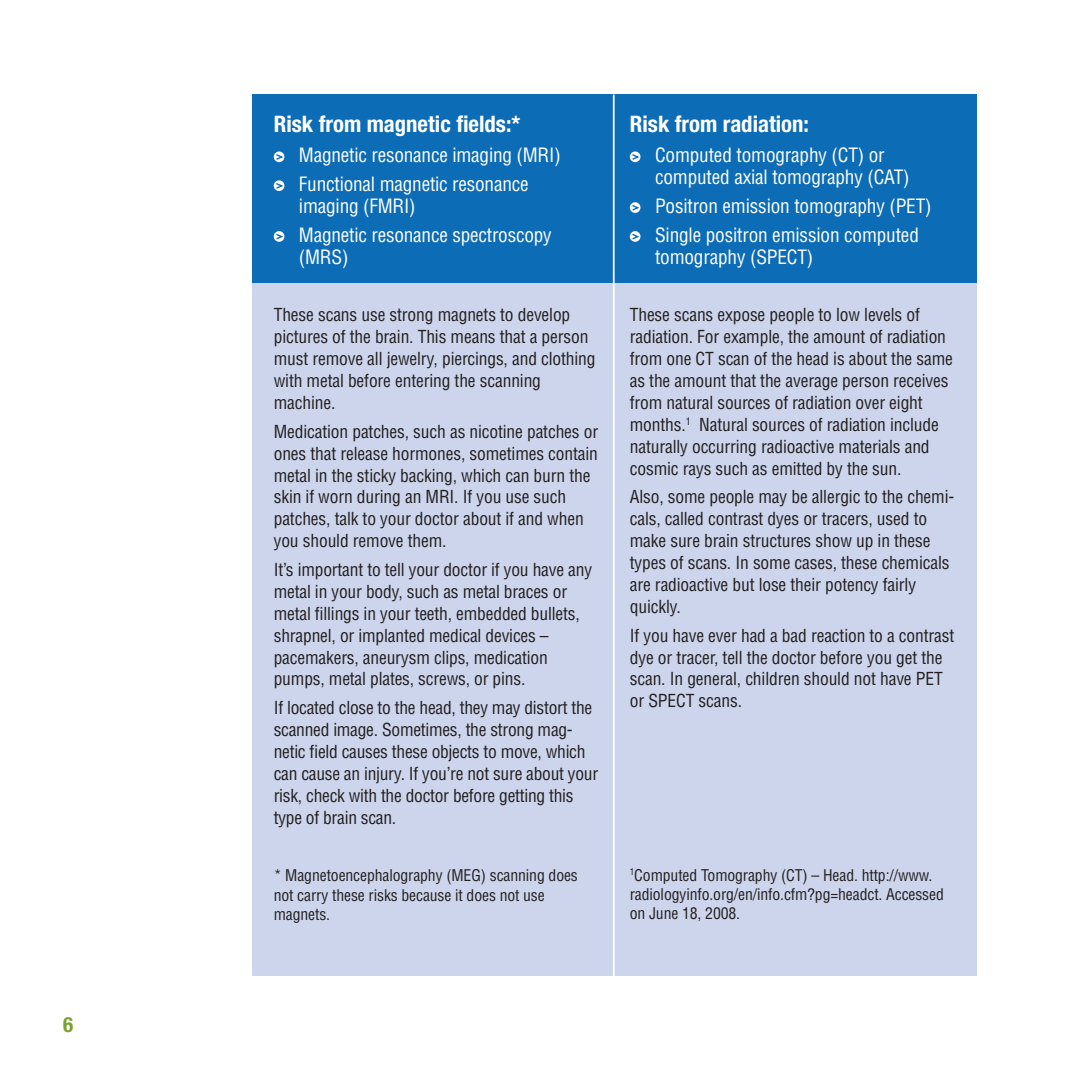
<style>
.page{position:relative;width:1071px;height:1071px;background:#fff}
.page>*{position:absolute;margin:0;border:0;box-sizing:border-box;transform-origin:0 0}
.t1{font:700 condensed 22.75px "Helvetica Neue";color:#fff}
.t2{font:700 condensed 21px "Helvetica Neue";color:#78a22d}
.t3{font:condensed 19.25px/21.9px "Helvetica";letter-spacing:-.01em;color:#fff}
.t4{font:condensed 17.5px/21.9px "Helvetica";letter-spacing:-.01em;color:#231f20}
.t5{font:condensed 15.75px/19.2px "Helvetica";letter-spacing:-.01em;color:#231f20}
</style>
<div class="page">
<div style="left:252px;top:94px;width:724px;height:882px;background:#ccd5ec"></div>
<div style="left:252px;top:94px;width:724px;height:190px;background:#0d6cb6"></div>
<svg style="left:274px;top:151px;width:10px;height:11px"></svg>
<svg style="left:275px;top:153px;width:10px;height:8px"></svg>
<svg style="left:274px;top:180px;width:10px;height:11px"></svg>
<svg style="left:275px;top:182px;width:10px;height:8px"></svg>
<div style="left:274px;top:231px;width:10px;height:11px;background:#fff;border-radius:50%"></div>
<svg style="left:275px;top:233px;width:10px;height:8px"></svg>
<svg style="left:630px;top:151px;width:10px;height:11px"></svg>
<svg style="left:631px;top:153px;width:10px;height:8px"></svg>
<div style="left:630px;top:202px;width:10px;height:11px;background:#fff;border-radius:50%"></div>
<svg style="left:631px;top:204px;width:10px;height:8px"></svg>
<div style="left:630px;top:231px;width:10px;height:11px;background:#fff;border-radius:50%"></div>
<svg style="left:631px;top:233px;width:10px;height:8px"></svg>
<hr style="left:613px;top:94px;width:2px;height:882px;background:#fff">
<p class="t2" style="left:63px;top:1012px;width:12px">6</p>
<h3 class="t1" style="left:274px;top:110px;width:248px">Risk from magnetic fields:*</h3>
<p class="t3" style="left:299px;top:144px;width:263px">Magnetic resonance imaging (MRI)</p>
<p class="t3" style="left:299px;top:173px;width:231px">Functional magnetic resonance imaging (FMRI)</p>
<p class="t3" style="left:299px;top:224px;width:254px">Magnetic resonance spectroscopy (MRS)</p>
<h3 class="t1" style="left:630px;top:110px;width:181px">Risk from radiation:</h3>
<p class="t3" style="left:655px;top:144px;width:256px">Computed tomography (CT) or computed axial tomography (CAT)</p>
<p class="t3" style="left:655px;top:195px;width:278px">Positron emission tomography (PET)</p>
<p class="t3" style="left:655px;top:224px;width:265px">Single positron emission computed tomography (SPECT)</p>
<p class="t4" style="left:274px;top:304px;width:323px">These scans use strong magnets to develop pictures of the brain. This means that a person must remove all jewelry, piercings, and clothing with metal before entering the scanning machine.</p>
<p class="t4" style="left:274px;top:420px;width:326px">Medication patches, such as nicotine patches or ones that release hormones, sometimes contain metal in the sticky backing, which can burn the skin if worn during an MRI. If you use such patches, talk to your doctor about if and when you should remove them.</p>
<p class="t4" style="left:274px;top:559px;width:320px">It’s important to tell your doctor if you have any metal in your body, such as metal braces or metal fillings in your teeth, embedded bullets, shrapnel, or implanted medical devices – pacemakers, aneurysm clips, medication pumps, metal plates, screws, or pins.</p>
<p class="t4" style="left:274px;top:697px;width:326px">If located close to the head, they may distort the scanned image. Sometimes, the strong mag&shy;netic field causes these objects to move, which can cause an injury. If you’re not sure about your risk, check with the doctor before getting this type of brain scan.</p>
<p class="t4" style="left:630px;top:304px;width:325px">These scans expose people to low levels of radiation. For example, the amount of radiation from one CT scan of the head is about the same as the amount that the average person receives from natural sources of radiation over eight months.<sup>1</sup> Natural sources of radiation include naturally occurring radioactive materials and cosmic rays such as emitted by the sun.</p>
<p class="t4" style="left:630px;top:486px;width:326px">Also, some people may be allergic to the chemi&shy;cals, called contrast dyes or tracers, used to make sure brain structures show up in these types of scans. In some cases, these chemicals are radioactive but lose their potency fairly quickly.</p>
<p class="t4" style="left:630px;top:624px;width:326px">If you have ever had a bad reaction to a contrast dye or tracer, tell the doctor before you get the scan. In general, children should not have PET or SPECT scans.</p>
<p class="t5" style="left:274px;top:866px;width:306px">* Magnetoencephalography (MEG) scanning does not carry these risks because it does not use magnets.</p>
<p class="t5" style="left:630px;top:865px;width:316px"><sup>1</sup>Computed Tomography (CT) – Head. http://www. radiologyinfo.org/en/info.cfm?pg=headct. Accessed on June 18, 2008.</p>
</div>
